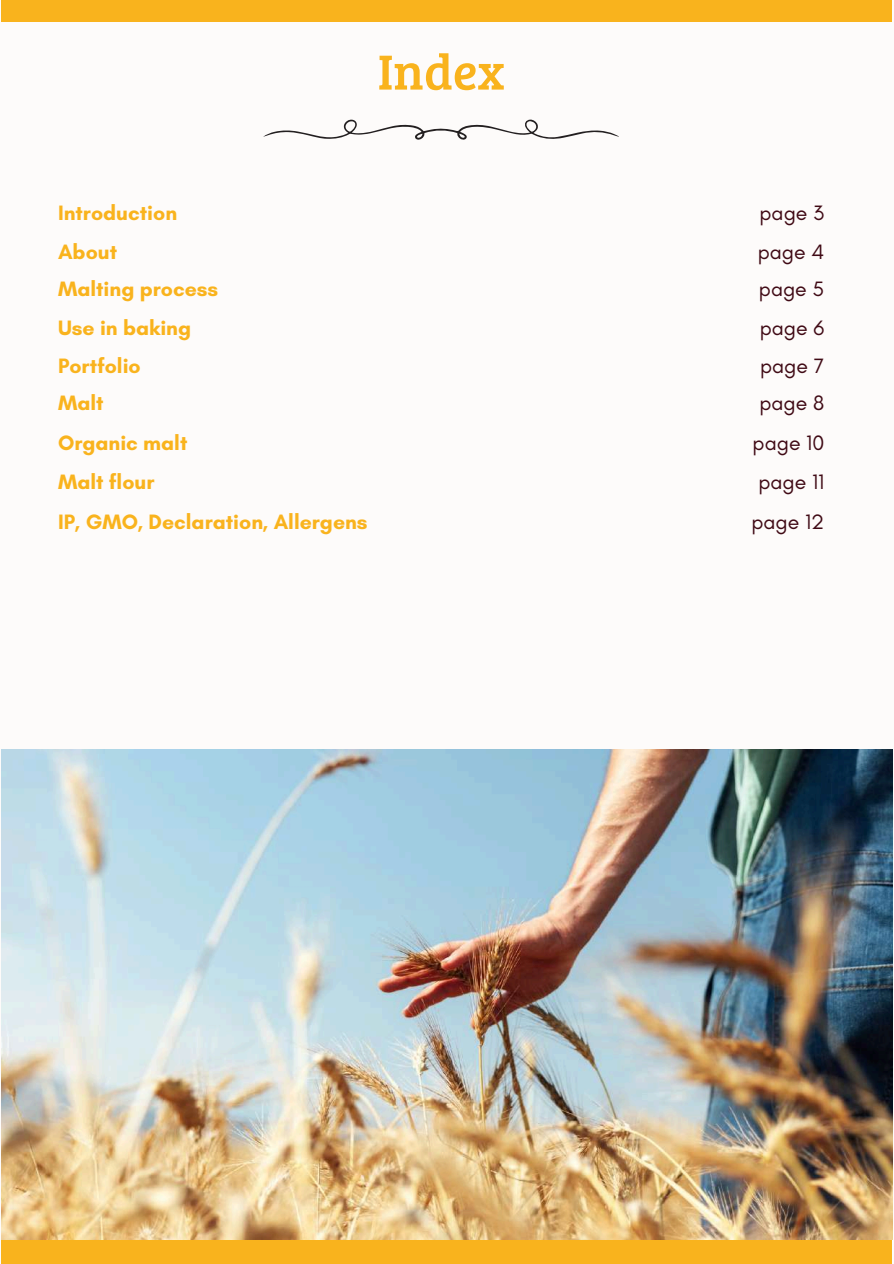
<style>
.page{position:relative;width:894px;height:1264px;background:#fff}
.page>*{position:absolute;margin:0;border:0;box-sizing:border-box;transform-origin:0 0}
.t1{font:50.85px "Bree Serif";color:#f9b31d}
.t2{font:700 21.15px "Glacial Indifference";color:#f9b31d}
.t3{font:21.15px "Glacial Indifference";color:#400a15}
</style>
<div class="page">
<div style="left:0;top:0;width:893px;height:1263px;background:#fdfbfa"></div>
<div style="left:1px;top:0;width:890px;height:22px;background:#f9b31d"></div>
<div style="left:1px;top:1239px;width:890px;height:24px;background:#f9b31d"></div>
<svg style="left:263px;top:120px;width:355px;height:20px"></svg>
<img style="left:1px;top:749px;width:890px;height:490px">
<h1 class="t1" style="left:377px;top:35px;width:128px">Index</h1>
<p class="t2" style="left:58px;top:200px;width:121px">Introduction</p>
<p class="t3" style="left:759px;top:200px;width:66px">page 3</p>
<p class="t2" style="left:58px;top:239px;width:61px">About</p>
<p class="t3" style="left:757px;top:239px;width:68px">page 4</p>
<p class="t2" style="left:58px;top:276px;width:162px">Malting process</p>
<p class="t3" style="left:758px;top:276px;width:67px">page 5</p>
<p class="t2" style="left:58px;top:314px;width:135px">Use in baking</p>
<p class="t3" style="left:759px;top:314px;width:66px">page 6</p>
<p class="t2" style="left:58px;top:353px;width:84px">Portfolio</p>
<p class="t3" style="left:759px;top:353px;width:66px">page 7</p>
<p class="t2" style="left:58px;top:390px;width:47px">Malt</p>
<p class="t3" style="left:759px;top:390px;width:66px">page 8</p>
<p class="t2" style="left:58px;top:430px;width:131px">Organic malt</p>
<p class="t3" style="left:752px;top:430px;width:73px">page 10</p>
<p class="t2" style="left:58px;top:469px;width:98px">Malt flour</p>
<p class="t3" style="left:758px;top:469px;width:67px">page 11</p>
<p class="t2" style="left:58px;top:509px;width:311px">IP, GMO, Declaration, Allergens</p>
<p class="t3" style="left:751px;top:509px;width:74px">page 12</p>
</div>
